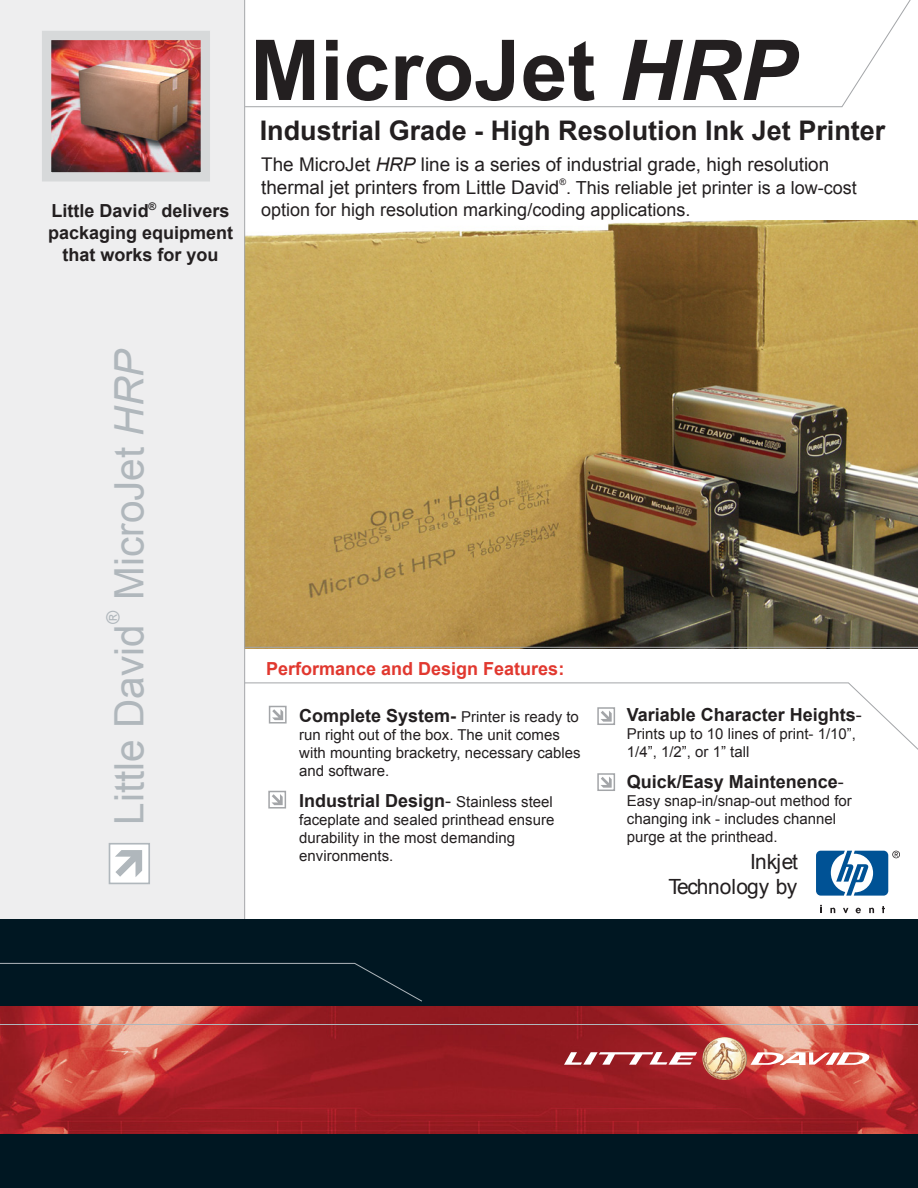
<style>
.page{position:relative;width:918px;height:1188px;background:#fff}
.page>*{position:absolute;margin:0;border:0;box-sizing:border-box;transform-origin:0 0}
.t1{font:700 84px "Arial";color:#231f20}
.t2{font:40.5px "Arial";color:#b0b7bc}
.t3{font:700 27px "Arial";color:#231f20}
.t4{font:21px/25.2px "Arial";letter-spacing:-.015em;color:#231f20;text-align:right}
.t5{font:18.9px "Arial";color:#231f20}
.t6{font:700 18px/21.8px "Arial";color:#231f20;text-align:center}
.t7{font:18px "Arial";color:#231f20}
.t8{font:700 18px "Arial";color:#e1382f}
.t9{font:18px "Arial";color:#b0b7bc}
.t10{font:15px/18px "Arial";color:#231f20}
.t11{font:9px "Arial";color:#231f20}
.s1{font-style:italic}
.s2{font-size:18.9px}
.s3{font-weight:700;font-size:18px}
.s4{font-weight:400}
.s5{font-weight:400;font-size:15px}
</style>
<div class="page">
<img style="left:245px;top:220px;width:673px;height:427px">
<div style="left:0;top:0;width:244px;height:981px;background:#eeeeef"></div>
<div style="left:109px;top:843px;width:41px;height:41px;background:#fff"></div>
<div style="left:109px;top:843px;width:41px;height:41px;border:1px solid #b0b7bc"></div>
<svg style="left:115px;top:850px;width:27px;height:27px"></svg>
<img style="left:0;top:1006px;width:918px;height:128px">
<svg style="left:268px;top:791px;width:18px;height:18px"></svg>
<svg style="left:272px;top:794px;width:11px;height:11px"></svg>
<svg style="left:245px;top:0;width:666px;height:107px"></svg>
<svg style="left:245px;top:682px;width:673px;height:71px"></svg>
<hr style="left:244px;top:0;width:1px;height:997px;background:#a3a5a8">
<hr style="left:244px;top:647px;width:674px;height:1px;background:#a3a5a8">
<img style="left:52px;top:41px;width:148px;height:131px">
<div style="left:42px;top:31px;width:168px;height:151px;border:9px solid #d7d9da"></div>
<div style="left:0;top:1134px;width:918px;height:54px;background:#001722"></div>
<hr style="left:0;top:1024px;width:918px;height:1px;background:#b0b7bc">
<div style="left:597px;top:707px;width:18px;height:18px;background:#fff;border:2px solid #a3a5a8"></div>
<svg style="left:601px;top:711px;width:11px;height:11px"></svg>
<svg style="left:564px;top:1052px;width:133px;height:13px"></svg>
<svg style="left:750px;top:1052px;width:120px;height:13px"></svg>
<img style="left:702px;top:1037px;width:45px;height:43px">
<div style="left:597px;top:773px;width:18px;height:18px;background:#fff;border:2px solid #a3a5a8"></div>
<svg style="left:601px;top:777px;width:11px;height:11px"></svg>
<div style="left:0;top:920px;width:918px;height:86px;background:#001722"></div>
<svg style="left:0;top:963px;width:422px;height:39px"></svg>
<svg style="left:843px;top:908px;width:5px;height:5px"></svg>
<svg style="left:830px;top:908px;width:5px;height:5px"></svg>
<svg style="left:869px;top:908px;width:5px;height:5px"></svg>
<svg style="left:820px;top:905px;width:2px;height:8px"></svg>
<svg style="left:882px;top:906px;width:3px;height:7px"></svg>
<svg style="left:856px;top:908px;width:5px;height:5px"></svg>
<svg style="left:816px;top:851px;width:84px;height:45px"></svg>
<p class="t6" style="left:48px;top:200px;width:187px">Little David<sup>®</sup> delivers packaging equipment that works for you</p>
<h1 class="t1" style="left:250px;top:15px;width:548px">MicroJet <span class="s1">HRP</span></h1>
<h3 class="t3" style="left:260px;top:113px;width:627px">Industrial Grade - High Resolution Ink Jet Printer</h3>
<p class="t5" style="left:261px;top:152px;width:570px">The MicroJet <span class="s1">HRP</span> line is a series of industrial grade, high resolution</p>
<p class="t7" style="left:261px;top:175px;width:597px"><span class="s2">thermal jet printers from Little David</span> . This reliable jet printer is a low-cost</p>
<p class="t11" style="left:559px;top:175px;width:8px">®</p>
<p class="t7" style="left:261px;top:198px;width:431px">option for high resolution marking/coding applications.</p>
<h2 class="t2" style="left:103px;top:600px;width:253px;rotate:-90deg">MicroJet <span class="s1">HRP</span></h2>
<p class="t9" style="left:101px;top:624px;width:15px;rotate:-90deg">®</p>
<h2 class="t2" style="left:103px;top:825px;width:202px;rotate:-90deg">Little David</h2>
<p class="t8" style="left:266px;top:656px;width:300px">Performance and Design Features:</p>
<p class="t10" style="left:299px;top:708px;width:283px"><span class="s3">Complete System-</span> Printer is ready to run right out of the box. The unit comes with mounting bracketry, necessary cables and software.</p>
<p class="t6" style="left:299px;top:791px;width:255px">Industrial Design<span class="s4">-</span> <span class="s5">Stainless steel</span></p>
<p class="t10" style="left:299px;top:811px;width:257px">faceplate and sealed printhead ensure durability in the most demanding environments.</p>
<p class="t6" style="left:627px;top:704px;width:237px">Variable Character Heights<span class="s4">-</span></p>
<p class="t10" style="left:627px;top:725px;width:231px">Prints up to 10 lines of print- 1/10”,<br>1/4”, 1/2”, or 1” tall</p>
<p class="t6" style="left:627px;top:772px;width:219px">Quick/Easy Maintenence<span class="s4">-</span></p>
<p class="t10" style="left:627px;top:792px;width:227px">Easy snap-in/snap-out method for changing ink - includes channel purge at the printhead.</p>
<h3 class="t4" style="left:668px;top:849px;width:131px">Inkjet<br>Technology by</h3>
</div>
